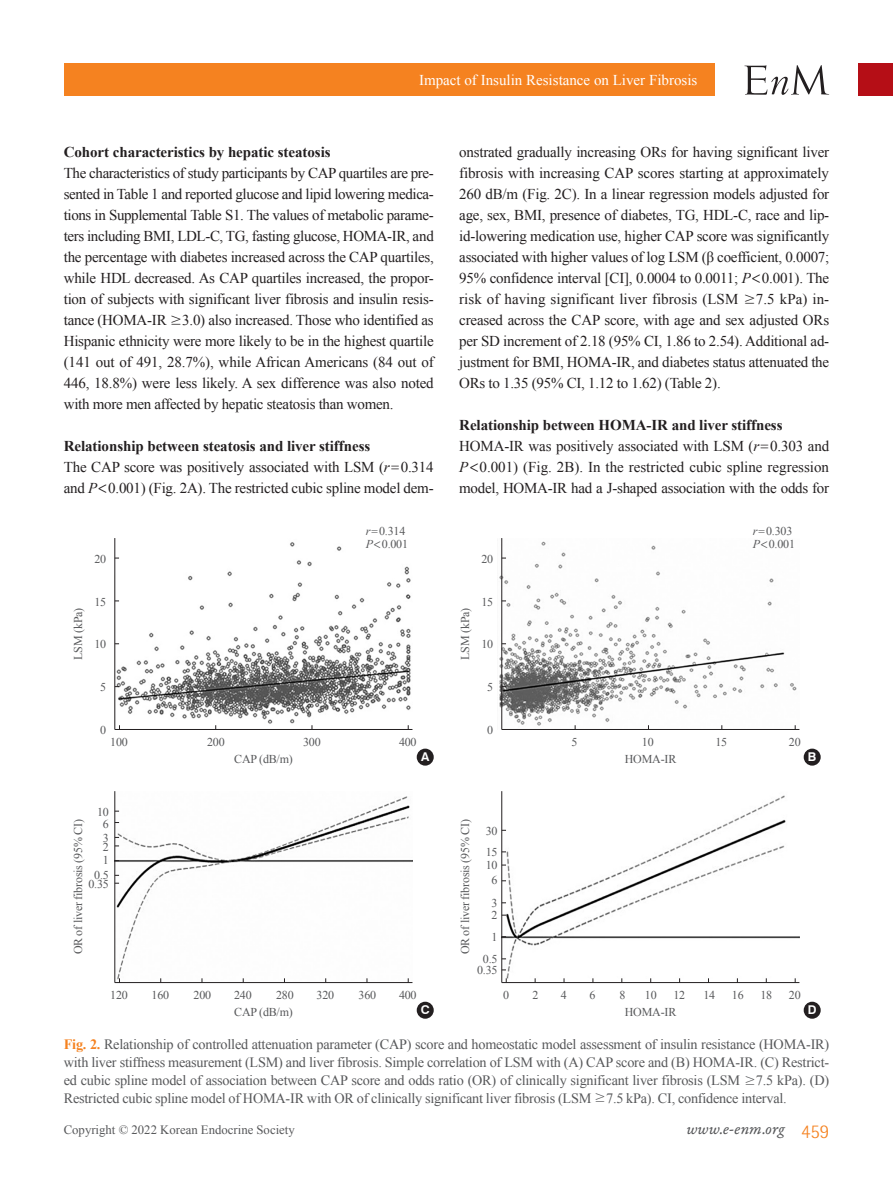
<style>
.page{position:relative;width:893px;height:1191px;background:#fff}
.page>*{position:absolute;margin:0;border:0;box-sizing:border-box;transform-origin:0 0}
.t1{font:16.5px "Garamond Premr Pro It Capt";color:#57585a}
.본문_0{font:15px/21px "Times New Roman";letter-spacing:-.015em;color:#231f20;text-align:justify}
.소제목2{font:700 15px "Times New Roman";letter-spacing:-.005em;color:#231f20}
.t2{font:15px "Times New Roman";color:#fff}
.표그림제목{font:14.25px/17.9px "Times New Roman";letter-spacing:-.015em;color:#57585a;text-align:justify}
.t3{font:12.75px "Times New Roman";color:#57585a}
.t4{font:700 12.15px "Swiss 721 BT";color:#fff}
.그림지문{font:12px "Times New Roman";letter-spacing:-.015em;color:#57585a}
.s1{font-family:"Dotum"}
.s2{font-style:italic}
.s3{font-weight:700;color:#f58220}
.s4{font-family:"Rotis Semi Sans Std";font-weight:300;font-size:19.5px;color:#f58220}
</style>
<div class="page">
<div style="left:859px;top:64px;width:34px;height:32px;background:#b50e16"></div>
<div style="left:64px;top:64px;width:650px;height:32px;background:#f58220"></div>
<svg style="left:744px;top:65px;width:85px;height:30px"></svg>
<img style="left:115px;top:538px;width:296px;height:191px">
<img style="left:115px;top:791px;width:297px;height:191px">
<img style="left:499px;top:538px;width:298px;height:191px">
<img style="left:502px;top:791px;width:297px;height:191px">
<hr style="left:114px;top:538px;width:1px;height:191px;background:#231f20">
<hr style="left:114px;top:791px;width:1px;height:191px;background:#231f20">
<hr style="left:501px;top:538px;width:1px;height:191px;background:#231f20">
<hr style="left:501px;top:791px;width:1px;height:191px;background:#231f20">
<hr style="left:115px;top:729px;width:297px;height:1px;background:#231f20">
<hr style="left:115px;top:982px;width:297px;height:1px;background:#231f20">
<hr style="left:502px;top:729px;width:297px;height:1px;background:#231f20">
<hr style="left:502px;top:982px;width:297px;height:1px;background:#231f20">
<div style="left:417px;top:748px;width:17px;height:17px;background:#231f20;border-radius:50%"></div>
<div style="left:417px;top:1001px;width:17px;height:17px;background:#231f20;border-radius:50%"></div>
<div style="left:804px;top:748px;width:17px;height:17px;background:#231f20;border-radius:50%"></div>
<div style="left:804px;top:1001px;width:17px;height:17px;background:#231f20;border-radius:50%"></div>
<p class="t2" style="left:419px;top:70px;width:280px">Impact of Insulin Resistance on Liver Fibrosis</p>
<p class="소제목2" style="left:64px;top:142px;width:268px">Cohort characteristics by hepatic steatosis</p>
<p class="본문_0" style="left:64px;top:162px;width:372px">The characteristics of study participants by CAP quartiles are pre&shy;sented in Table 1 and reported glucose and lipid lowering medica&shy;tions in Supplemental Table S1. The values of metabolic parame&shy;ters including BMI, LDL-C, TG, fasting glucose, HOMA-IR, and the percentage with diabetes increased across the CAP quartiles, while HDL decreased. As CAP quartiles increased, the propor&shy;tion of subjects with significant liver fibrosis and insulin resis&shy;tance (HOMA-IR <span class="s1">≥</span>3.0) also increased. Those who identified as Hispanic ethnicity were more likely to be in the highest quartile (141 out of 491, 28.7%), while African Americans (84 out of 446, 18.8%) were less likely. A sex difference was also noted with more men affected by hepatic steatosis than women.</p>
<p class="소제목2" style="left:64px;top:436px;width:308px">Relationship between steatosis and liver stiffness</p>
<p class="본문_0" style="left:64px;top:456px;width:371px">The CAP score was positively associated with LSM (<span class="s2">r</span><span class="s1">=</span>0.314 and <span class="s2">P</span><span class="s1">&lt;</span>0.001) (Fig. 2A). The restricted cubic spline model dem-</p>
<p class="본문_0" style="left:459px;top:141px;width:372px">onstrated gradually increasing ORs for having significant liver fibrosis with increasing CAP scores starting at approximately 260 dB/m (Fig. 2C). In a linear regression models adjusted for age, sex, BMI, presence of diabetes, TG, HDL-C, race and lip&shy;id-lowering medication use, higher CAP score was significantly associated with higher values of log LSM (β coefficient, 0.0007; 95% confidence interval [CI], 0.0004 to 0.0011; <span class="s2">P</span><span class="s1">&lt;</span>0.001). The risk of having significant liver fibrosis (LSM <span class="s1">≥</span>7.5 kPa) in&shy;creased across the CAP score, with age and sex adjusted ORs per SD increment of 2.18 (95% CI, 1.86 to 2.54). Additional ad&shy;justment for BMI, HOMA-IR, and diabetes status attenuated the ORs to 1.35 (95% CI, 1.12 to 1.62) (Table 2).</p>
<p class="소제목2" style="left:459px;top:415px;width:325px">Relationship between HOMA-IR and liver stiffness</p>
<p class="본문_0" style="left:459px;top:435px;width:371px">HOMA-IR was positively associated with LSM (<span class="s2">r</span><span class="s1">=</span>0.303 and <span class="s2">P</span><span class="s1">&lt;</span>0.001) (Fig. 2B). In the restricted cubic spline regression model, HOMA-IR had a J-shaped association with the odds for</p>
<p class="그림지문" style="left:366px;top:523px;width:41px"><span class="s2">r</span><span class="s1">=</span>0.314</p>
<p class="그림지문" style="left:753px;top:523px;width:41px"><span class="s2">r</span><span class="s1">=</span>0.303</p>
<p class="그림지문" style="left:70px;top:660px;width:53px;rotate:-90deg">LSM (kPa)</p>
<p class="그림지문" style="left:94px;top:551px;width:13px">20</p>
<p class="그림지문" style="left:94px;top:593px;width:13px">15</p>
<p class="그림지문" style="left:94px;top:636px;width:13px">10</p>
<p class="그림지문" style="left:100px;top:679px;width:7px">5</p>
<p class="그림지문" style="left:100px;top:721px;width:7px">0</p>
<p class="그림지문" style="left:366px;top:536px;width:44px"><span class="s2">P</span><span class="s1">&lt;</span>0.001</p>
<p class="그림지문" style="left:753px;top:536px;width:44px"><span class="s2">P</span><span class="s1">&lt;</span>0.001</p>
<p class="그림지문" style="left:457px;top:660px;width:53px;rotate:-90deg">LSM (kPa)</p>
<p class="그림지문" style="left:481px;top:551px;width:13px">20</p>
<p class="그림지문" style="left:481px;top:593px;width:13px">15</p>
<p class="그림지문" style="left:481px;top:636px;width:13px">10</p>
<p class="그림지문" style="left:487px;top:679px;width:7px">5</p>
<p class="그림지문" style="left:487px;top:721px;width:7px">0</p>
<p class="그림지문" style="left:110px;top:733px;width:19px">100</p>
<p class="그림지문" style="left:207px;top:733px;width:19px">200</p>
<p class="그림지문" style="left:303px;top:733px;width:19px">300</p>
<p class="그림지문" style="left:399px;top:733px;width:19px">400</p>
<p class="그림지문" style="left:571px;top:733px;width:7px">5</p>
<p class="그림지문" style="left:642px;top:733px;width:13px">10</p>
<p class="그림지문" style="left:715px;top:733px;width:13px">15</p>
<p class="그림지문" style="left:789px;top:733px;width:13px">20</p>
<p class="그림지문" style="left:234px;top:750px;width:60px">CAP (dB/m)</p>
<p class="t4" style="left:421px;top:749px;width:10px">A</p>
<p class="그림지문" style="left:625px;top:750px;width:53px">HOMA-IR</p>
<p class="t4" style="left:808px;top:749px;width:10px">B</p>
<p class="그림지문" style="left:97px;top:804px;width:13px">10</p>
<p class="그림지문" style="left:103px;top:816px;width:7px">6</p>
<p class="그림지문" style="left:103px;top:829px;width:7px">3</p>
<p class="그림지문" style="left:103px;top:838px;width:7px">2</p>
<p class="그림지문" style="left:103px;top:852px;width:7px">1</p>
<p class="그림지문" style="left:94px;top:867px;width:16px">0.5</p>
<p class="그림지문" style="left:88px;top:876px;width:22px">0.35</p>
<p class="그림지문" style="left:70px;top:954px;width:137px;rotate:-90deg">OR of liver fibrosis (95% CI)</p>
<p class="그림지문" style="left:457px;top:954px;width:137px;rotate:-90deg">OR of liver fibrosis (95% CI)</p>
<p class="그림지문" style="left:486px;top:822px;width:13px">30</p>
<p class="그림지문" style="left:486px;top:843px;width:13px">15</p>
<p class="그림지문" style="left:486px;top:857px;width:13px">10</p>
<p class="그림지문" style="left:491px;top:872px;width:7px">6</p>
<p class="그림지문" style="left:491px;top:894px;width:7px">3</p>
<p class="그림지문" style="left:491px;top:906px;width:7px">2</p>
<p class="그림지문" style="left:491px;top:928px;width:7px">1</p>
<p class="그림지문" style="left:483px;top:951px;width:16px">0.5</p>
<p class="그림지문" style="left:477px;top:961px;width:22px">0.35</p>
<p class="그림지문" style="left:110px;top:986px;width:19px">120</p>
<p class="그림지문" style="left:152px;top:986px;width:19px">160</p>
<p class="그림지문" style="left:194px;top:986px;width:19px">200</p>
<p class="그림지문" style="left:234px;top:986px;width:19px">240</p>
<p class="그림지문" style="left:276px;top:986px;width:19px">280</p>
<p class="그림지문" style="left:317px;top:986px;width:19px">320</p>
<p class="그림지문" style="left:359px;top:986px;width:19px">360</p>
<p class="그림지문" style="left:399px;top:986px;width:19px">400</p>
<p class="그림지문" style="left:503px;top:986px;width:7px">0</p>
<p class="그림지문" style="left:532px;top:986px;width:7px">2</p>
<p class="그림지문" style="left:561px;top:986px;width:7px">4</p>
<p class="그림지문" style="left:589px;top:986px;width:7px">6</p>
<p class="그림지문" style="left:619px;top:986px;width:7px">8</p>
<p class="그림지문" style="left:645px;top:986px;width:13px">10</p>
<p class="그림지문" style="left:673px;top:986px;width:13px">12</p>
<p class="그림지문" style="left:703px;top:986px;width:13px">14</p>
<p class="그림지문" style="left:732px;top:986px;width:13px">16</p>
<p class="그림지문" style="left:760px;top:986px;width:13px">18</p>
<p class="그림지문" style="left:789px;top:986px;width:13px">20</p>
<p class="그림지문" style="left:234px;top:1003px;width:60px">CAP (dB/m)</p>
<p class="t4" style="left:421px;top:1002px;width:10px">C</p>
<p class="그림지문" style="left:625px;top:1003px;width:53px">HOMA-IR</p>
<p class="t4" style="left:808px;top:1002px;width:10px">D</p>
<p class="표그림제목" style="left:64px;top:1035px;width:767px"><span class="s3">Fig. 2.</span> Relationship of controlled attenuation parameter (CAP) score and homeostatic model assessment of insulin resistance (HOMA-IR) with liver stiffness measurement (LSM) and liver fibrosis. Simple correlation of LSM with (A) CAP score and (B) HOMA-IR. (C) Restrict&shy;ed cubic spline model of association between CAP score and odds ratio (OR) of clinically significant liver fibrosis (LSM <span class="s1">≥</span>7.5 kPa). (D)<br>Restricted cubic spline model of HOMA-IR with OR of clinically significant liver fibrosis (LSM <span class="s1">≥</span>7.5 kPa). CI, confidence interval.</p>
<p class="t3" style="left:64px;top:1120px;width:233px">Copyright © 2022 Korean Endocrine Society</p>
<p class="t1" style="left:686px;top:1118px;width:144px">www.e-enm.org <span class="s4">459</span></p>
</div>
